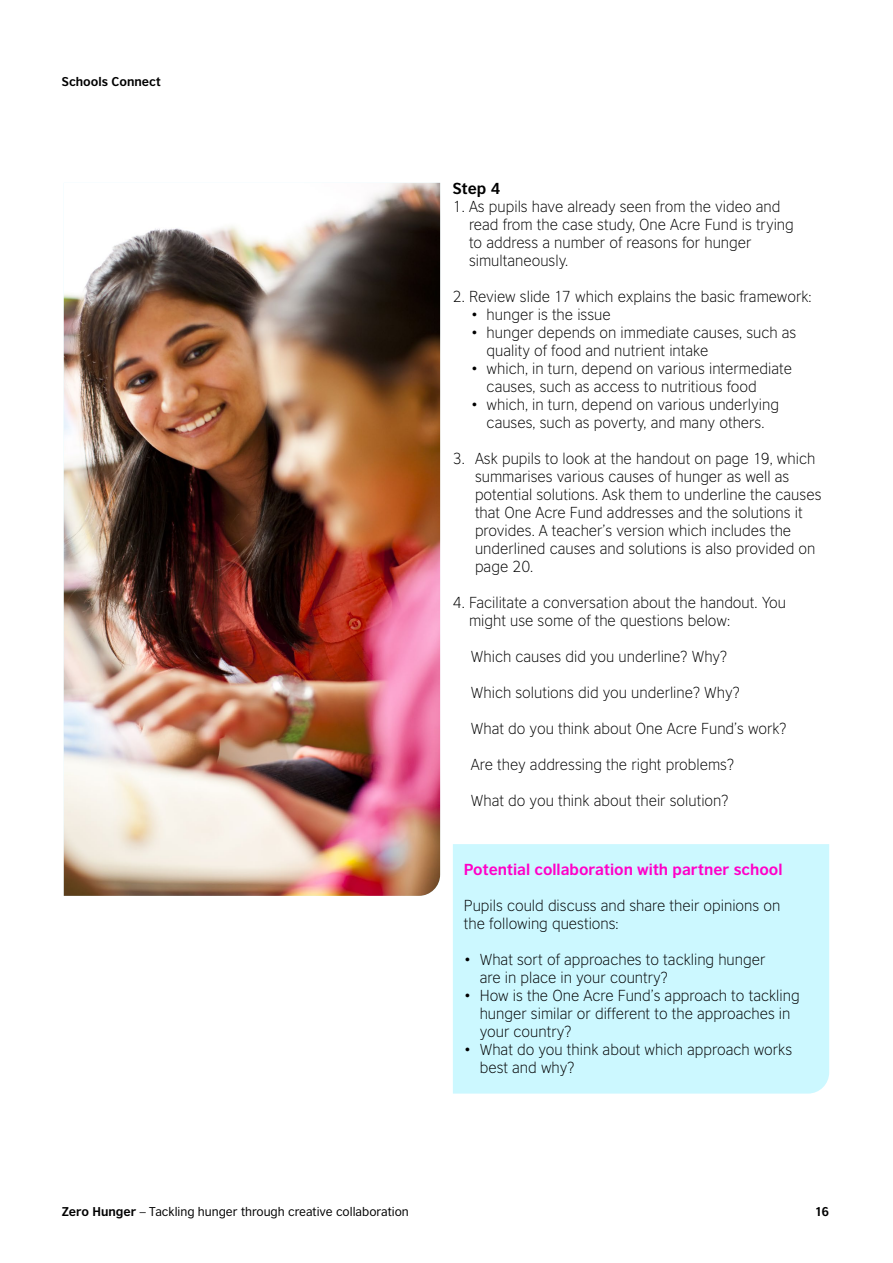
<style>
.page{position:relative;width:893px;height:1263px;background:#fff}
.page>*{position:absolute;margin:0;border:0;box-sizing:border-box;transform-origin:0 0}
.t1{font:300 15px/18px "British Council Sans";color:#000}
.t2{font:700 15px "British Council Sans";color:#ff00c8}
.t3{font:700 15px "British Council Sans";color:#000}
.t4{font:12px "British Council Sans";color:#000}
.t5{font:700 12px "British Council Sans";color:#000}
.s1{font-weight:700}
</style>
<div class="page">
<img style="left:64px;top:183px;width:376px;height:713px">
<div style="left:453px;top:844px;width:376px;height:249px;background:#ccf8ff"></div>
<p class="t5" style="left:62px;top:73px;width:100px">Schools Connect</p>
<p class="t3" style="left:453px;top:179px;width:49px">Step 4</p>
<p class="t1" style="left:469px;top:197px;width:326px;text-indent:-16px">1. As pupils have already seen from the video and read from the case study, One Acre Fund is trying to address a number of reasons for hunger simultaneously.</p>
<p class="t1" style="left:453px;top:287px;width:360px">2. Review slide 17 which explains the basic framework:</p>
<p class="t1" style="left:471px;top:305px;width:141px">• hunger is the issue</p>
<p class="t1" style="left:487px;top:323px;width:311px;text-indent:-16px">• hunger depends on immediate causes, such as quality of food and nutrient intake</p>
<p class="t1" style="left:487px;top:359px;width:307px;text-indent:-16px">• which, in turn, depend on various intermediate causes, such as access to nutritious food</p>
<p class="t1" style="left:471px;top:395px;width:310px;text-align:center">• which, in turn, depend on various underlying causes, such as poverty, and many others.</p>
<p class="t1" style="left:475px;top:449px;width:348px;text-indent:-22px">3. Ask pupils to look at the handout on page 19, which summarises various causes of hunger as well as potential solutions. Ask them to underline the causes that One Acre Fund addresses and the solutions it provides. A teacher’s version which includes the underlined causes and solutions is also provided on page 20.</p>
<p class="t1" style="left:469px;top:593px;width:319px;text-indent:-16px">4. Facilitate a conversation about the handout. You might use some of the questions below:</p>
<p class="t1" style="left:471px;top:647px;width:258px">Which causes did you underline? Why?</p>
<p class="t1" style="left:471px;top:683px;width:271px">Which solutions did you underline? Why?</p>
<p class="t1" style="left:471px;top:719px;width:317px">What do you think about One Acre Fund’s work?</p>
<p class="t1" style="left:471px;top:755px;width:265px">Are they addressing the right problems?</p>
<p class="t1" style="left:471px;top:791px;width:259px">What do you think about their solution?</p>
<p class="t2" style="left:464px;top:859px;width:320px">Potential collaboration with partner school</p>
<p class="t1" style="left:464px;top:896px;width:318px">Pupils could discuss and share their opinions on the following questions:</p>
<p class="t1" style="left:480px;top:950px;width:287px;text-indent:-16px">• What sort of approaches to tackling hunger are in place in your country?</p>
<p class="t1" style="left:480px;top:986px;width:321px;text-indent:-16px">• How is the One Acre Fund’s approach to tackling hunger similar or different to the approaches in your country?</p>
<p class="t1" style="left:480px;top:1040px;width:314px;text-indent:-16px">• What do you think about which approach works best and why?</p>
<p class="t4" style="left:62px;top:1204px;width:348px"><span class="s1">Zero Hunger</span> – Tackling hunger through creative collaboration</p>
<p class="t5" style="left:815px;top:1204px;width:16px">16</p>
</div>
